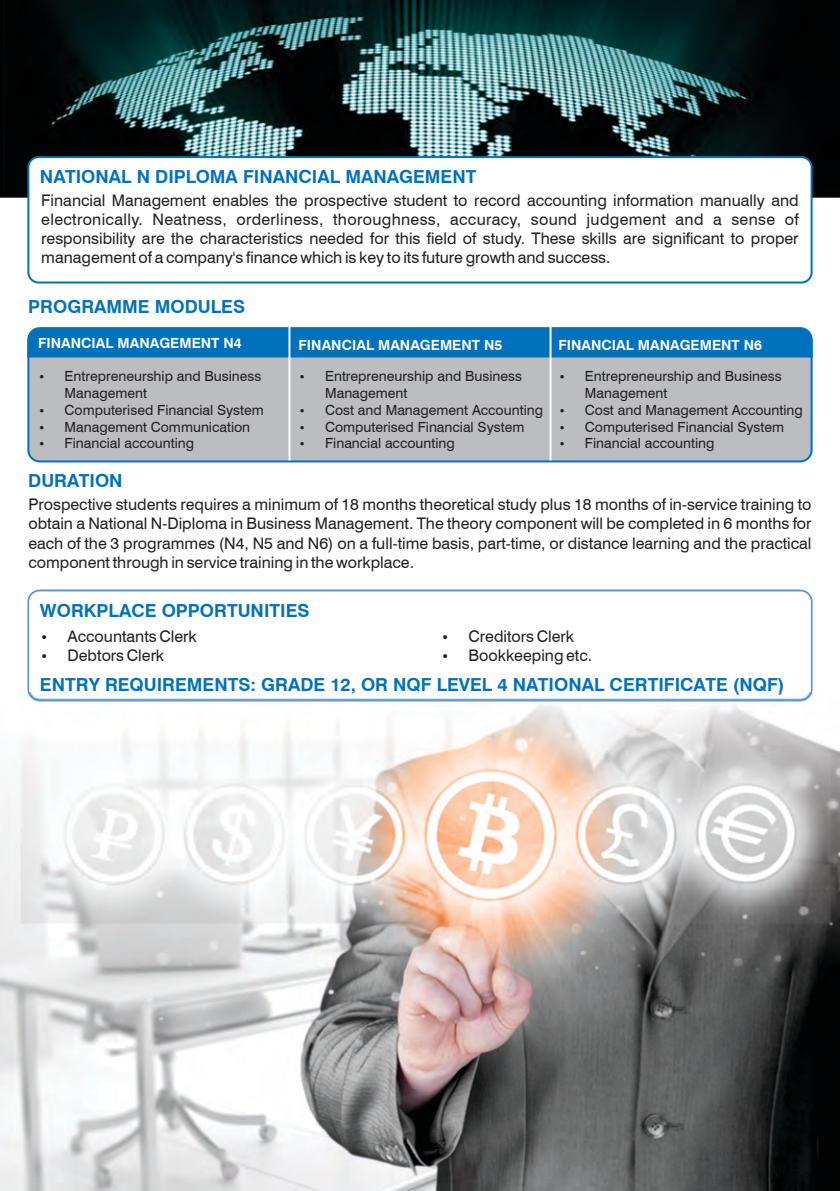
<style>
.page{position:relative;width:840px;height:1191px;background:#fff}
.page>*{position:absolute;margin:0;border:0;box-sizing:border-box;transform-origin:0 0}
.t1{font:700 18px "Swis 721 BT";color:#0071bc}
.t2{font:16px/19.2px "Swis 721 BT";color:#231f20;text-align:justify}
.t3{font:14px/16.8px "Swis 721 BT";color:#231f20}
.t4{font:700 14px "Swis 721 BT";color:#fff}
.s1{font-family:"Swiss 721 BT"}
</style>
<div class="page">
<img style="left:0;top:0;width:839px;height:198px">
<div style="left:27px;top:156px;width:785px;height:127px;background:#fff;border:2px solid #0071bc;border-radius:10px"></div>
<div style="left:27px;top:329px;width:785px;height:133px;background:#bbbdc0;border:2px solid #0071bc;border-radius:11px"></div>
<svg style="left:27px;top:327px;width:786px;height:31px"></svg>
<img style="left:27px;top:589px;width:785px;height:103px">
<hr style="left:288px;top:327px;width:2px;height:133px;background:#fff">
<hr style="left:549px;top:327px;width:2px;height:133px;background:#fff">
<img style="left:0;top:692px;width:839px;height:498px">
<svg style="left:42px;top:634px;width:4px;height:4px"></svg>
<svg style="left:42px;top:653px;width:4px;height:5px"></svg>
<svg style="left:443px;top:634px;width:4px;height:4px"></svg>
<svg style="left:443px;top:653px;width:4px;height:4px"></svg>
<p class="t1" style="left:40px;top:165px;width:437px">NATIONAL N DIPLOMA FINANCIAL MANAGEMENT</p>
<p class="t2" style="left:41px;top:190px;width:758px">Financial Management enables the prospective student to record accounting information manually and electronically. Neatness, orderliness, thoroughness, accuracy, sound judgement and a sense of responsibility are the characteristics needed for this <span class="s1">field</span> of study. These skills are <span class="s1">significant</span> to proper management of a company's <span class="s1">finance</span> which is key to its future growth and success.</p>
<p class="t1" style="left:28px;top:296px;width:218px">PROGRAMME MODULES</p>
<p class="t4" style="left:38px;top:334px;width:205px">FINANCIAL MANAGEMENT N4</p>
<p class="t4" style="left:298px;top:336px;width:205px">FINANCIAL MANAGEMENT N5</p>
<p class="t4" style="left:558px;top:336px;width:205px">FINANCIAL MANAGEMENT N6</p>
<p class="t3" style="left:64px;top:368px;width:201px">Entrepreneurship and Business<br>Management<br>Computerised Financial System<br>Management Communication<br>Financial accounting</p>
<p class="t3" style="left:325px;top:368px;width:219px">Entrepreneurship and Business<br>Management<br>Cost and Management Accounting<br>Computerised Financial System<br>Financial accounting</p>
<p class="t3" style="left:584px;top:368px;width:219px">Entrepreneurship and Business<br>Management<br>Cost and Management Accounting<br>Computerised Financial System<br>Financial accounting</p>
<p class="t1" style="left:28px;top:470px;width:96px">DURATION</p>
<p class="t2" style="left:28px;top:495px;width:784px">Prospective students requires a minimum of 18 months theoretical study plus 18 months of in-service training to obtain a National N-Diploma in Business Management. The theory component will be completed in 6 months for each of the 3 programmes (N4, N5 and N6) on a full-time basis, part-time, or distance learning and the practical component through in service training in the workplace.</p>
<p class="t1" style="left:40px;top:599px;width:271px">WORKPLACE OPPORTUNITIES</p>
<p class="t2" style="left:67px;top:626px;width:131px">Accountants Clerk<br>Debtors Clerk</p>
<p class="t2" style="left:468px;top:626px;width:125px">Creditors Clerk<br>Bookkeeping etc.</p>
<p class="t1" style="left:40px;top:673px;width:745px">ENTRY REQUIREMENTS: GRADE 12, OR NQF LEVEL 4 NATIONAL CERTIFICATE (NQF)</p>
</div>
